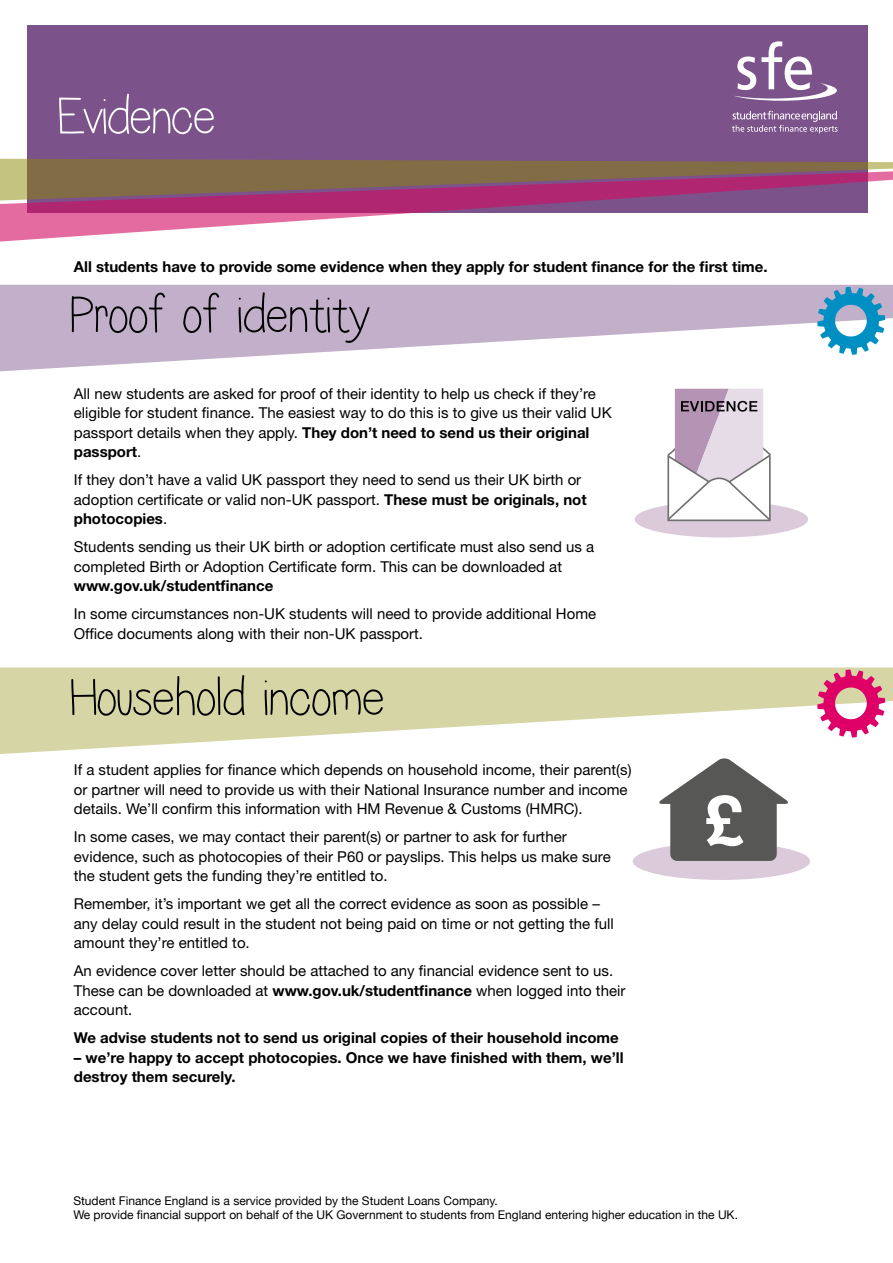
<style>
.page{position:relative;width:893px;height:1263px;background:#fff}
.page>*{position:absolute;margin:0;border:0;box-sizing:border-box;transform-origin:0 0}
.t1{font:54px "Lilian";letter-spacing:.02em;color:#000}
.t2{font:54px "Lilian";letter-spacing:.01em;color:#fff}
.t3{font:15px/19.5px "Helvetica Neue LT Std";color:#000}
.t4{font:700 15px/19.5px "Helvetica Neue LT Std";color:#000}
.t5{font:12px/14.4px "Helvetica Neue";color:#000}
.s1{font-weight:700}
</style>
<div class="page">
<div style="left:633px;top:842px;width:177px;height:38px;background:#dacada;border-radius:50%"></div>
<div style="left:670px;top:797px;width:107px;height:64px;background:#575756;border-radius:7px"></div>
<svg style="left:659px;top:758px;width:129px;height:88px"></svg>
<div style="left:635px;top:501px;width:173px;height:36px;background:#dacada;border-radius:50%"></div>
<svg style="left:667px;top:389px;width:104px;height:132px"></svg>
<div style="left:27px;top:26px;width:840px;height:187px;background:#7c528a"></div>
<svg style="left:0;top:201px;width:868px;height:41px"></svg>
<svg style="left:0;top:159px;width:893px;height:42px"></svg>
<svg style="left:734px;top:41px;width:103px;height:60px"></svg>
<svg style="left:732px;top:111px;width:105px;height:22px"></svg>
<svg style="left:0;top:285px;width:893px;height:87px;fill:#c2afc9"></svg>
<svg style="left:817px;top:287px;width:68px;height:68px"></svg>
<svg style="left:0;top:667px;width:893px;height:87px;fill:#d5d5a6"></svg>
<svg style="left:817px;top:669px;width:68px;height:68px"></svg>
<p class="t2" style="left:58px;top:93px;width:158px">Evidence</p>
<p class="t4" style="left:74px;top:256px;width:695px">All students have to provide some evidence when they apply for student finance for the first time.</p>
<p class="t1" style="left:70px;top:291px;width:300px">Proof of identity</p>
<p class="t3" style="left:74px;top:383px;width:539px">All new students are asked for proof of their identity to help us check if they’re eligible for student finance. The easiest way to do this is to give us their valid UK passport details when they apply. <span class="s1">They don’t need to send us their original passport</span>.</p>
<p class="t3" style="left:74px;top:470px;width:514px">If they don’t have a valid UK passport they need to send us their UK birth or adoption certificate or valid non-UK passport. <span class="s1">These must be originals, not photocopies</span>.</p>
<p class="t3" style="left:74px;top:537px;width:522px">Students sending us their UK birth or adoption certificate must also send us a completed Birth or Adoption Certificate form. This can be downloaded at <span class="s1">www.gov.uk/studentfinance</span></p>
<p class="t3" style="left:74px;top:604px;width:524px">In some circumstances non-UK students will need to provide additional Home<br>Office documents along with their non-UK passport.</p>
<p class="t1" style="left:70px;top:674px;width:315px">Household income</p>
<p class="t3" style="left:74px;top:760px;width:559px">If a student applies for finance which depends on household income, their parent(s) or partner will need to provide us with their National Insurance number and income details. We’ll confirm this information with HM Revenue &amp; Customs (HMRC).</p>
<p class="t3" style="left:74px;top:827px;width:538px">In some cases, we may contact their parent(s) or partner to ask for further evidence, such as photocopies of their P60 or payslips. This helps us make sure the student gets the funding they’re entitled to.</p>
<p class="t3" style="left:74px;top:894px;width:541px">Remember, it’s important we get all the correct evidence as soon as possible – any delay could result in the student not being paid on time or not getting the full amount they’re entitled to.</p>
<p class="t3" style="left:74px;top:961px;width:553px">An evidence cover letter should be attached to any financial evidence sent to us.<br>These can be downloaded at <span class="s1">www.gov.uk/studentfinance</span> when logged into their account.</p>
<p class="t4" style="left:74px;top:1028px;width:546px">We advise students not to send us original copies of their household income</p>
<p class="t4" style="left:74px;top:1047px;width:551px">– we’re happy to accept photocopies. Once we have finished with them, we’ll destroy them securely.</p>
<p class="t5" style="left:73px;top:1194px;width:666px">Student Finance England is a service provided by the Student Loans Company.<br>We provide financial support on behalf of the UK Government to students from England entering higher education in the UK.</p>
</div>
